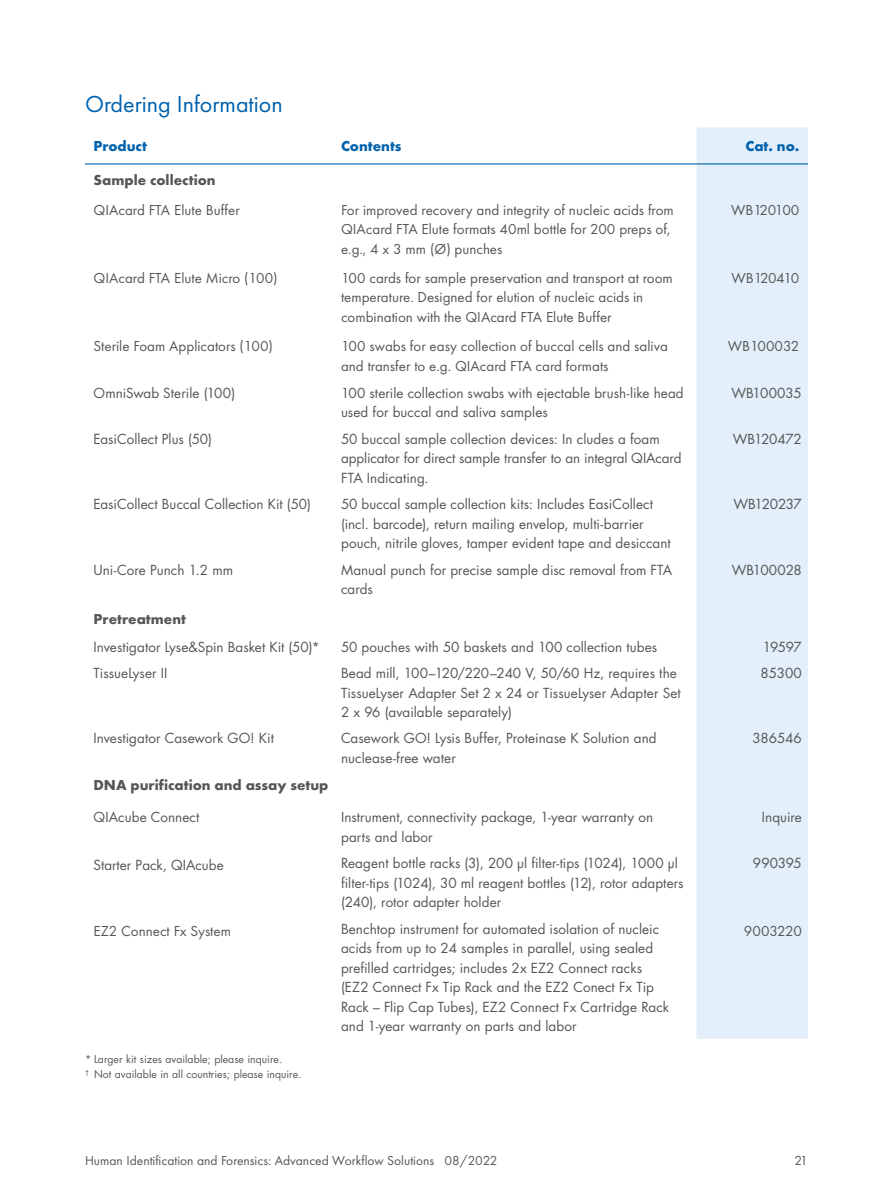
<style>
.page{position:relative;width:893px;height:1191px;background:#fff}
.page>*{position:absolute;margin:0;border:0;box-sizing:border-box;transform-origin:0 0}
.t1{font:24px "Futura PT";color:#0061ad}
.t2{font:15px/19.5px "Futura PT";color:#555756}
.t3{font:700 15px "Futura PT";color:#555756}
.t4{font:700 15px "Futura PT";color:#0061ad}
.t5{font:15px "Futura PT";letter-spacing:-.025em;color:#555756}
.t6{font:13.5px/19.5px "Futura Std";letter-spacing:.005em;color:#555756}
.t7{font:13.5px "Futura PT";color:#555756}
.t8{font:13.5px "Futura Std";letter-spacing:-.02em;color:#555756}
.t9{font:13.5px "Futura Std";letter-spacing:-.03em;color:#555756}
.t10{font:10.5px/15px "Futura Std";color:#555756}
</style>
<div class="page">
<div style="left:696px;top:127px;width:112px;height:911px;background:#e3effa"></div>
<hr style="left:85px;top:163px;width:256px;height:1px;background:#0061ad">
<hr style="left:341px;top:163px;width:355px;height:1px;background:#0061ad">
<hr style="left:696px;top:163px;width:112px;height:1px;background:#0061ad">
<h1 class="t1" style="left:85px;top:94px;width:199px">Ordering Information</h1>
<p class="t4" style="left:94px;top:140px;width:55px">Product</p>
<p class="t4" style="left:341px;top:140px;width:62px">Contents</p>
<p class="t4" style="left:745px;top:140px;width:55px">Cat. no.</p>
<p class="t3" style="left:94px;top:174px;width:124px">Sample collection</p>
<p class="t2" style="left:94px;top:201px;width:148px">QIAcard FTA Elute Buffer</p>
<p class="t2" style="left:341px;top:201px;width:334px">For improved recovery and integrity of nucleic acids from<br>QIAcard FTA Elute formats 40ml bottle for 200 preps of, e.g., 4 x 3 mm (Ø) punches</p>
<p class="t5" style="left:731px;top:203px;width:70px">WB120100</p>
<p class="t2" style="left:94px;top:269px;width:186px">QIAcard FTA Elute Micro (100)</p>
<p class="t2" style="left:341px;top:269px;width:333px">100 cards for sample preservation and transport at room temperature. Designed for elution of nucleic acids in combination with the QIAcard FTA Elute Buffer</p>
<p class="t5" style="left:731px;top:271px;width:69px">WB120410</p>
<p class="t2" style="left:94px;top:337px;width:181px">Sterile Foam Applicators (100)</p>
<p class="t2" style="left:341px;top:337px;width:328px">100 swabs for easy collection of buccal cells and saliva and transfer to e.g. QIAcard FTA card formats</p>
<p class="t2" style="left:728px;top:337px;width:73px">WB100032</p>
<p class="t6" style="left:94px;top:384px;width:143px">OmniSwab Sterile (100)</p>
<p class="t6" style="left:341px;top:384px;width:344px">100 sterile collection swabs with ejectable brush-like head used for buccal and saliva samples</p>
<p class="t6" style="left:731px;top:384px;width:72px">WB100035</p>
<p class="t6" style="left:94px;top:430px;width:120px">EasiCollect Plus (50)</p>
<p class="t6" style="left:341px;top:430px;width:342px">50 buccal sample collection devices: In cludes a foam applicator for direct sample transfer to an integral QIAcard<br>FTA Indicating.</p>
<p class="t8" style="left:733px;top:432px;width:71px">WB120472</p>
<p class="t6" style="left:94px;top:496px;width:219px">EasiCollect Buccal Collection Kit (50)</p>
<p class="t6" style="left:341px;top:496px;width:331px">50 buccal sample collection kits: Includes EasiCollect (incl. barcode), return mailing envelop, multi-barrier pouch, nitrile gloves, tamper evident tape and desiccant</p>
<p class="t9" style="left:733px;top:498px;width:70px">WB120237</p>
<p class="t6" style="left:94px;top:561px;width:141px">Uni-Core Punch 1.2 mm</p>
<p class="t6" style="left:341px;top:561px;width:333px">Manual punch for precise sample disc removal from FTA cards</p>
<p class="t6" style="left:732px;top:561px;width:72px">WB100028</p>
<p class="t3" style="left:94px;top:613px;width:94px">Pretreatment</p>
<p class="t6" style="left:94px;top:638px;width:228px">Investigator Lyse&amp;Spin Basket Kit (50)*</p>
<p class="t6" style="left:341px;top:638px;width:318px">50 pouches with 50 baskets and 100 collection tubes</p>
<p class="t6" style="left:763px;top:638px;width:41px">19597</p>
<p class="t6" style="left:94px;top:664px;width:75px">TissueLyser II</p>
<p class="t6" style="left:341px;top:664px;width:341px">Bead mill, 100–120/220–240 V, 50/60 Hz, requires the<br>TissueLyser Adapter Set 2 x 24 or TissueLyser Adapter Set<br>2 x 96 (available separately)</p>
<p class="t6" style="left:760px;top:664px;width:43px">85300</p>
<p class="t6" style="left:94px;top:730px;width:182px">Investigator Casework GO! Kit</p>
<p class="t6" style="left:341px;top:730px;width:317px">Casework GO! Lysis Buffer, Proteinase K Solution and nuclease-free water</p>
<p class="t6" style="left:752px;top:730px;width:51px">386546</p>
<p class="t3" style="left:94px;top:778px;width:236px">DNA purification and assay setup</p>
<p class="t6" style="left:94px;top:808px;width:107px">QIAcube Connect</p>
<p class="t6" style="left:341px;top:808px;width:314px">Instrument, connectivity package, 1-year warranty on parts and labor</p>
<p class="t6" style="left:762px;top:808px;width:41px">Inquire</p>
<p class="t6" style="left:94px;top:856px;width:132px">Starter Pack, QIAcube</p>
<p class="t6" style="left:341px;top:854px;width:344px">Reagent bottle racks (3), 200 μl filter-tips (1024), 1000 μl filter-tips (1024), 30 ml reagent bottles (12), rotor adapters (240), rotor adapter holder</p>
<p class="t6" style="left:753px;top:854px;width:50px">990395</p>
<p class="t2" style="left:94px;top:922px;width:139px">EZ2 Connect Fx System</p>
<p class="t6" style="left:341px;top:920px;width:330px">Benchtop instrument for automated isolation of nucleic acids from up to 24 samples in parallel, using sealed prefilled cartridges; includes 2x EZ2 Connect racks (EZ2 Connect Fx Tip Rack and the EZ2 Conect Fx Tip Rack – Flip Cap Tubes), EZ2 Connect Fx Cartridge Rack and 1-year warranty on parts and labor</p>
<p class="t2" style="left:744px;top:922px;width:59px">9003220</p>
<p class="t10" style="left:85px;top:1052px;width:218px">* Larger kit sizes available; please inquire.<br><sup>†</sup> Not available in all countries; please inquire.</p>
<p class="t7" style="left:85px;top:1155px;width:414px">Human Identification and Forensics: Advanced Workflow Solutions 08/2022</p>
<p class="t7" style="left:795px;top:1155px;width:15px">21</p>
</div>
